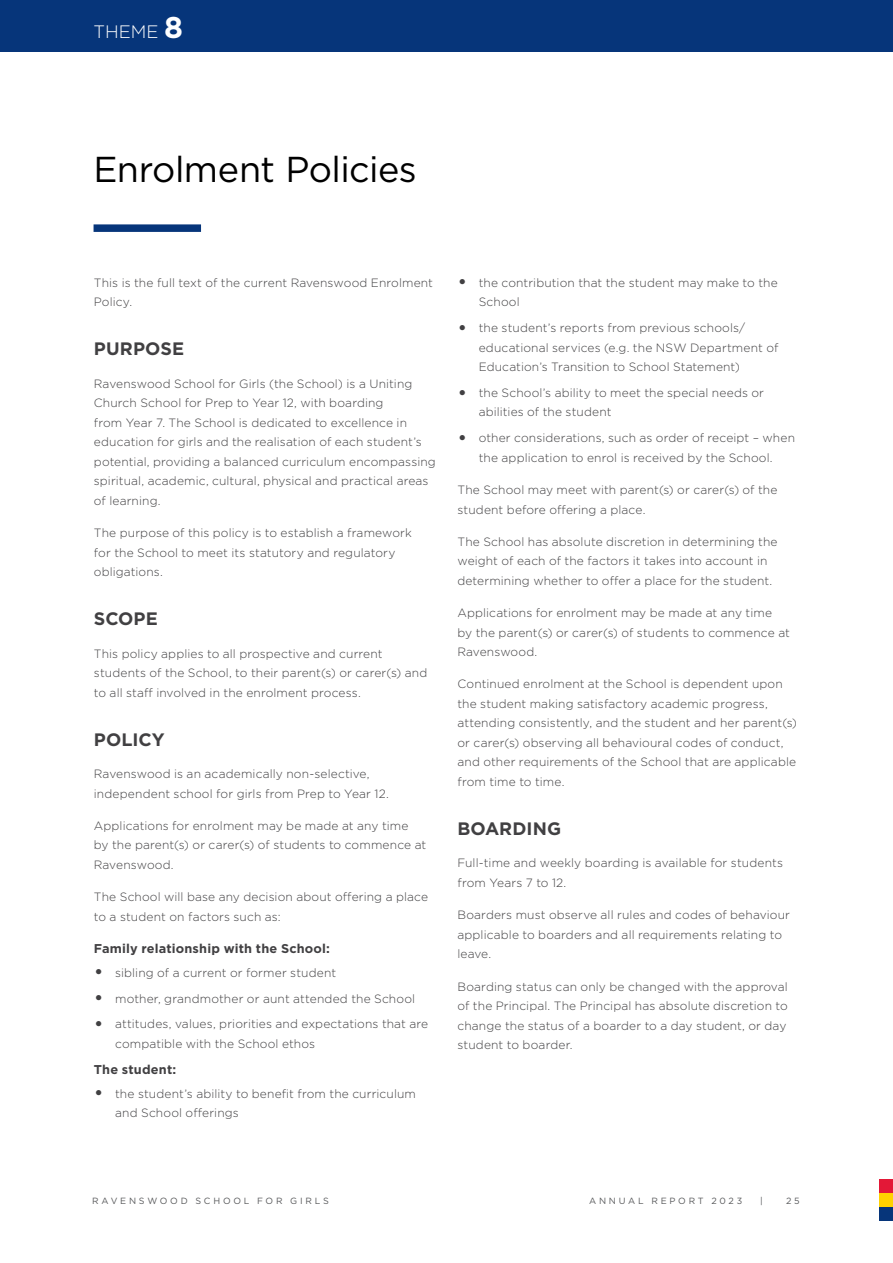
<style>
.page{position:relative;width:893px;height:1263px;background:#fff}
.page>*{position:absolute;margin:0;border:0;box-sizing:border-box;transform-origin:0 0}
.t1{font:36px "Gotham";letter-spacing:-.015em;color:#000}
.t2{font:700 18px "Gotham";letter-spacing:.005em;color:#414042}
.t3{font:300 18px "Gotham";color:#fff}
.t4{font:700 12.75px "Gotham";letter-spacing:.01em;color:#414042}
.t5{font:300 12px/19.5px "Gotham";letter-spacing:.01em;color:#414042}
.t6{font:9px "Gotham";letter-spacing:.305em;color:#58595b}
.s1{font-weight:700;font-size:30px}
.s2{font-size:21px}
</style>
<div class="page">
<div style="left:879px;top:1179px;width:14px;height:14px;background:#e31837"></div>
<div style="left:879px;top:1193px;width:14px;height:14px;background:#ffd200"></div>
<div style="left:879px;top:1207px;width:14px;height:14px;background:#06357a"></div>
<div style="left:0;top:0;width:893px;height:51px;background:#06357a"></div>
<div style="left:94px;top:224px;width:107px;height:8px;background:#06357a"></div>
<h2 class="t3" style="left:94px;top:20px;width:91px">THEME <span class="s1">8</span></h2>
<h1 class="t1" style="left:94px;top:146px;width:325px">Enrolment Policies</h1>
<p class="t5" style="left:94px;top:272px;width:341px">This is the full text of the current Ravenswood Enrolment<br>Policy.</p>
<h2 class="t2" style="left:94px;top:337px;width:92px">PURPOSE</h2>
<p class="t5" style="left:94px;top:373px;width:343px">Ravenswood School for Girls (the School) is a Uniting Church School for Prep to Year 12, with boarding<br>from Year 7. The School is dedicated to excellence in education for girls and the realisation of each student’s potential, providing a balanced curriculum encompassing spiritual, academic, cultural, physical and practical areas of learning.</p>
<p class="t5" style="left:94px;top:523px;width:319px">The purpose of this policy is to establish a framework for the School to meet its statutory and regulatory obligations.</p>
<h2 class="t2" style="left:94px;top:607px;width:65px">SCOPE</h2>
<p class="t5" style="left:94px;top:643px;width:335px">This policy applies to all prospective and current students of the School, to their parent(s) or carer(s) and to all staff involved in the enrolment process.</p>
<h2 class="t2" style="left:94px;top:727px;width:72px">POLICY</h2>
<p class="t5" style="left:94px;top:764px;width:296px">Ravenswood is an academically non-selective, independent school for girls from Prep to Year 12.</p>
<p class="t5" style="left:94px;top:815px;width:334px">Applications for enrolment may be made at any time<br>by the parent(s) or carer(s) of students to commence at<br>Ravenswood.</p>
<p class="t5" style="left:94px;top:887px;width:336px">The School will base any decision about offering a place to a student on factors such as:</p>
<p class="t4" style="left:94px;top:940px;width:238px">Family relationship with the School:</p>
<p class="t5" style="left:94px;top:962px;width:244px"><span class="s2">•</span> sibling of a current or former student</p>
<p class="t5" style="left:94px;top:988px;width:323px"><span class="s2">•</span> mother, grandmother or aunt attended the School</p>
<p class="t5" style="left:115px;top:1014px;width:315px;text-indent:-21px"><span class="s2">•</span> attitudes, values, priorities and expectations that are compatible with the School ethos</p>
<p class="t4" style="left:94px;top:1061px;width:84px">The student:</p>
<p class="t5" style="left:115px;top:1083px;width:302px;text-indent:-21px"><span class="s2">•</span> the student’s ability to benefit from the curriculum and School offerings</p>
<p class="t5" style="left:479px;top:272px;width:300px;text-indent:-21px"><span class="s2">•</span> the contribution that the student may make to the<br>School</p>
<p class="t5" style="left:479px;top:318px;width:301px;text-indent:-21px"><span class="s2">•</span> the student’s reports from previous schools/ educational services (e.g. the NSW Department of<br>Education’s Transition to School Statement)</p>
<p class="t5" style="left:479px;top:383px;width:287px;text-indent:-21px"><span class="s2">•</span> the School’s ability to meet the special needs or abilities of the student</p>
<p class="t5" style="left:457px;top:428px;width:339px;text-align:center"><span class="s2">•</span> other considerations, such as order of receipt – when the application to enrol is received by the School.</p>
<p class="t5" style="left:457px;top:480px;width:321px">The School may meet with parent(s) or carer(s) of the student before offering a place.</p>
<p class="t5" style="left:457px;top:532px;width:322px">The School has absolute discretion in determining the weight of each of the factors it takes into account in determining whether to offer a place for the student.</p>
<p class="t5" style="left:457px;top:603px;width:334px">Applications for enrolment may be made at any time<br>by the parent(s) or carer(s) of students to commence at<br>Ravenswood.</p>
<p class="t5" style="left:457px;top:674px;width:341px">Continued enrolment at the School is dependent upon the student making satisfactory academic progress, attending consistently, and the student and her parent(s) or carer(s) observing all behavioural codes of conduct, and other requirements of the School that are applicable from time to time.</p>
<h2 class="t2" style="left:457px;top:817px;width:105px">BOARDING</h2>
<p class="t5" style="left:457px;top:853px;width:327px">Full-time and weekly boarding is available for students from Years 7 to 12.</p>
<p class="t5" style="left:457px;top:905px;width:334px">Boarders must observe all rules and codes of behaviour applicable to boarders and all requirements relating to leave.</p>
<p class="t5" style="left:457px;top:976px;width:332px">Boarding status can only be changed with the approval of the Principal. The Principal has absolute discretion to change the status of a boarder to a day student, or day student to boarder.</p>
<p class="t6" style="left:92px;top:1195px;width:238px">RAVENSWOOD SCHOOL FOR GIRLS</p>
<p class="t6" style="left:589px;top:1195px;width:155px">ANNUAL REPORT 2023</p>
<p class="t6" style="left:760px;top:1195px;width:4px">|</p>
<p class="t6" style="left:786px;top:1195px;width:15px">2 5</p>
</div>
